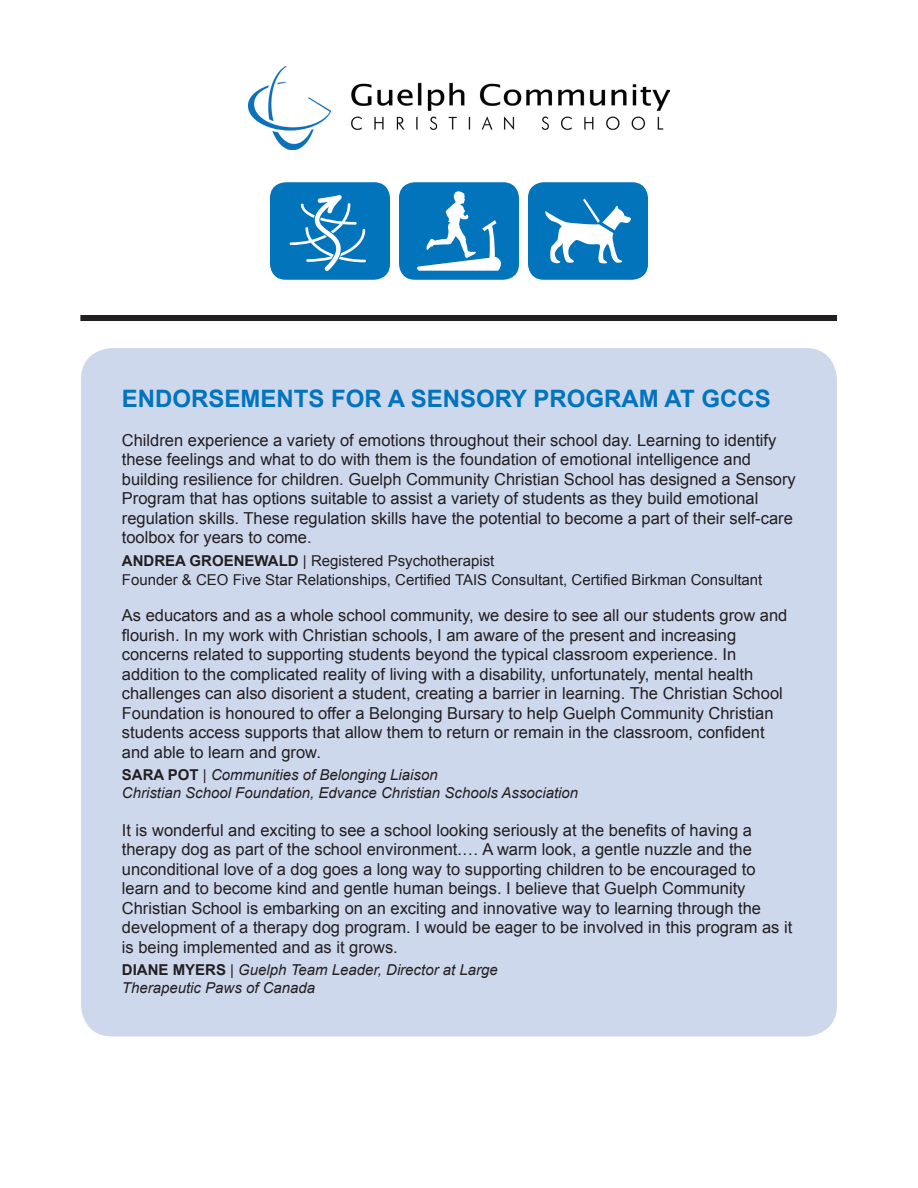
<style>
.page{position:relative;width:918px;height:1188px;background:#fff}
.page>*{position:absolute;margin:0;border:0;box-sizing:border-box;transform-origin:0 0}
.t1{font:700 24px "Arial";color:#0174bc}
.t2{font:16.5px/19.5px "Arial";color:#231f20}
.t3{font:italic 15px/18px "Arial";color:#231f20}
.t4{font:15px/19.5px "Arial";color:#231f20}
.s1{font-weight:700}
.s2{font-style:italic}
.s3{font-weight:700;font-style:normal}
</style>
<div class="page">
<div style="left:81px;top:348px;width:756px;height:688px;background:#cdd8ed;border-radius:32px"></div>
<img style="left:248px;top:67px;width:422px;height:82px">
<div style="left:80px;top:315px;width:757px;height:6px;background:#231f20"></div>
<div style="left:270px;top:182px;width:120px;height:98px;background:#0174bc;border-radius:16px"></div>
<svg style="left:290px;top:195px;width:76px;height:76px"></svg>
<div style="left:399px;top:182px;width:120px;height:98px;background:#0174bc;border-radius:16px"></div>
<svg style="left:417px;top:191px;width:84px;height:80px"></svg>
<div style="left:528px;top:182px;width:120px;height:98px;background:#0174bc;border-radius:16px"></div>
<svg style="left:545px;top:199px;width:86px;height:64px"></svg>
<h1 class="t1" style="left:122px;top:382px;width:650px">ENDORSEMENTS FOR A SENSORY PROGRAM AT GCCS</h1>
<p class="t2" style="left:122px;top:430px;width:676px">Children experience a variety of emotions throughout their school day. Learning to identify these feelings and what to do with them is the foundation of emotional intelligence and building resilience for children. Guelph Community Christian School has designed a Sensory Program that has options suitable to assist a variety of students as they build emotional regulation skills. These regulation skills have the potential to become a part of their self-care toolbox for years to come.</p>
<p class="t4" style="left:122px;top:551px;width:642px"><span class="s1">ANDREA GROENEWALD</span> <span class="s2">|</span> Registered Psychotherapist<br>Founder &amp; CEO Five Star Relationships, Certified TAIS Consultant, Certified Birkman Consultant</p>
<p class="t2" style="left:122px;top:606px;width:667px">As educators and as a whole school community, we desire to see all our students grow and flourish. In my work with Christian schools, I am aware of the present and increasing concerns related to supporting students beyond the typical classroom experience. In addition to the complicated reality of living with a disability, unfortunately, mental health challenges can also disorient a student, creating a barrier in learning. The Christian School Foundation is honoured to offer a Belonging Bursary to help Guelph Community Christian students access supports that allow them to return or remain in the classroom, confident and able to learn and grow.</p>
<p class="t3" style="left:122px;top:766px;width:458px"><span class="s3">SARA POT</span> | Communities of Belonging Liaison<br>Christian School Foundation, Edvance Christian Schools Association</p>
<p class="t2" style="left:122px;top:820px;width:672px">It is wonderful and exciting to see a school looking seriously at the benefits of having a therapy dog as part of the school environment.… A warm look, a gentle nuzzle and the unconditional love of a dog goes a long way to supporting children to be encouraged to learn and to become kind and gentle human beings. I believe that Guelph Community Christian School is embarking on an exciting and innovative way to learning through the development of a therapy dog program. I would be eager to be involved in this program as it is being implemented and as it grows.</p>
<p class="t3" style="left:122px;top:961px;width:378px"><span class="s3">DIANE MYERS</span> | Guelph Team Leader, Director at Large<br>Therapeutic Paws of Canada</p>
</div>
